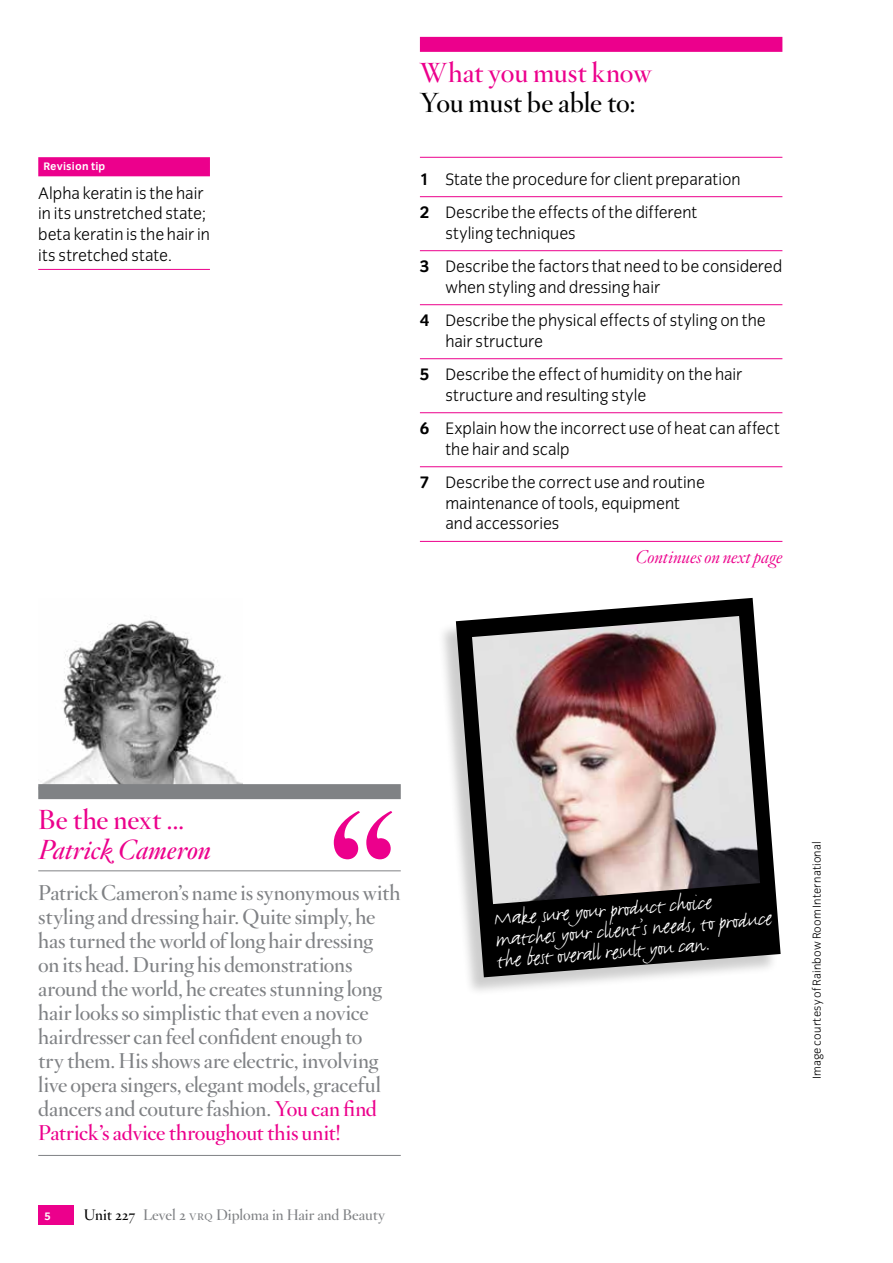
<style>
.page{position:relative;width:893px;height:1263px;background:#fff}
.page>*{position:absolute;margin:0;border:0;box-sizing:border-box;transform-origin:0 0}
.t1{font:189px "Hoefler Titling HTF Sm Roman";color:#ec008c}
.t2{font:27px "Hoefler Titling HTF Sm Roman";color:#ec008c}
.t3{font:27px "Hoefler Titling HTF Sm Roman";letter-spacing:-.005em;color:#000}
.t4{font:italic 27px "Hoefler Titling HTF Sm";color:#ec008c}
.t5{font:24px/21.1px "Justlefthand";color:#fff}
.t6{font:21px/24px "Hoefler Titling HTF Sm Roman";letter-spacing:-.01em;color:#808285}
.t7{font:italic 18px "Hoefler Titling HTF Lt";color:#ec008c}
.t8{font:300 17.25px/33.5px "Congress Sans";color:#000}
.t9{font:15px "Hoefler Titling HTF Sm Roman";color:#808285}
.t10{font:300 12px "Congress Sans";letter-spacing:.015em;color:#000}
.t11{font:700 11.25px "Congress Sans";letter-spacing:.015em;color:#fff}
.s1{font-weight:700}
.s2{color:#ec008c}
.s3{color:#000}
.s4{font-family:"Hoefler Titling HTF Lt SC"}
</style>
<div class="page">
<div style="left:38px;top:1205px;width:36px;height:20px;background:#ec008c"></div>
<img style="left:42px;top:620px;width:201px;height:164px">
<div style="left:38px;top:157px;width:172px;height:19px;background:#ec008c"></div>
<hr style="left:38px;top:269px;width:172px;height:1px;background:#ec008c">
<div style="left:437px;top:600px;width:342px;height:396px;background:#000;opacity:.2"></div>
<svg style="left:456px;top:598px;width:325px;height:379px;fill:#000"></svg>
<img style="left:472px;top:616px;width:288px;height:288px">
<div style="left:38px;top:784px;width:363px;height:15px;background:#808285"></div>
<hr style="left:38px;top:870px;width:363px;height:1px;background:#808285">
<hr style="left:38px;top:1155px;width:363px;height:1px;background:#808285">
<div style="left:420px;top:37px;width:362px;height:15px;background:#ec008c"></div>
<hr style="left:420px;top:157px;width:362px;height:1px;background:#ec008c">
<hr style="left:420px;top:196px;width:362px;height:1px;background:#ec008c">
<hr style="left:420px;top:250px;width:362px;height:1px;background:#ec008c">
<hr style="left:420px;top:304px;width:362px;height:1px;background:#ec008c">
<hr style="left:420px;top:358px;width:362px;height:1px;background:#ec008c">
<hr style="left:420px;top:412px;width:362px;height:1px;background:#ec008c">
<hr style="left:420px;top:466px;width:362px;height:1px;background:#ec008c">
<hr style="left:420px;top:541px;width:362px;height:1px;background:#ec008c">
<p class="t11" style="left:43px;top:159px;width:64px">Revision tip</p>
<p class="t8" style="left:38px;top:183px;width:173px;line-height:20.7px">Alpha keratin is the hair in its unstretched state; beta keratin is the hair in its stretched state.</p>
<h2 class="t2" style="left:420px;top:55px;width:233px">What you must know</h2>
<h2 class="t3" style="left:420px;top:85px;width:217px">You must be able to:</h2>
<p class="t8" style="left:420px;top:162px;width:322px"><span class="s1">1</span> State the procedure for client preparation<br><span class="s1">2</span> Describe the effects of the different</p>
<p class="t8" style="left:420px;top:216px;width:364px;text-indent:26px">styling techniques<br><span class="s1">3</span> Describe the factors that need to be considered</p>
<p class="t8" style="left:420px;top:270px;width:347px;text-indent:26px">when styling and dressing hair<br><span class="s1">4</span> Describe the physical effects of styling on the</p>
<p class="t8" style="left:420px;top:324px;width:324px;text-indent:26px">hair structure<br><span class="s1">5</span> Describe the effect of humidity on the hair</p>
<p class="t8" style="left:420px;top:378px;width:361px;text-indent:26px">structure and resulting style<br><span class="s1">6</span> Explain how the incorrect use of heat can affect</p>
<p class="t8" style="left:420px;top:432px;width:286px;text-indent:26px">the hair and scalp<br><span class="s1">7</span> Describe the correct use and routine</p>
<p class="t8" style="left:445px;top:493px;width:236px;line-height:20.7px">maintenance of tools, equipment and accessories</p>
<p class="t7" style="left:636px;top:545px;width:148px">Continues on next page</p>
<h2 class="t2" style="left:38px;top:802px;width:148px">Be the next ...</h2>
<h2 class="t4" style="left:38px;top:832px;width:174px">Patrick Cameron</h2>
<h1 class="t1" style="left:323px;top:759px;width:78px">“</h1>
<p class="t6" style="left:38px;top:880px;width:363px">Patrick Cameron’s name is synonymous with styling and dressing hair. Quite simply, he has turned the world of long hair dressing<br>on its head. During his demonstrations around the world, he creates stunning long hair looks so simplistic that even a novice hairdresser can feel confident enough to<br>try them. His shows are electric, involving live opera singers, elegant models, graceful dancers and couture fashion. <span class="s2">You can find Patrick’s advice throughout this unit!</span></p>
<p class="t11" style="left:45px;top:1209px;width:8px">5</p>
<p class="t9" style="left:84px;top:1204px;width:303px"><span class="s3">Unit 227</span> Level 2 <span class="s4">vrq</span> Diploma in Hair and Beauty</p>
<h3 class="t5" style="left:493px;top:908px;width:279px;rotate:-4deg">Make sure your product choice matches your client’s needs, to produce the best overall result you can.</h3>
<p class="t10" style="left:810px;top:1079px;width:239px;rotate:-90deg">Image courtesy of Rainbow Room International</p>
</div>
